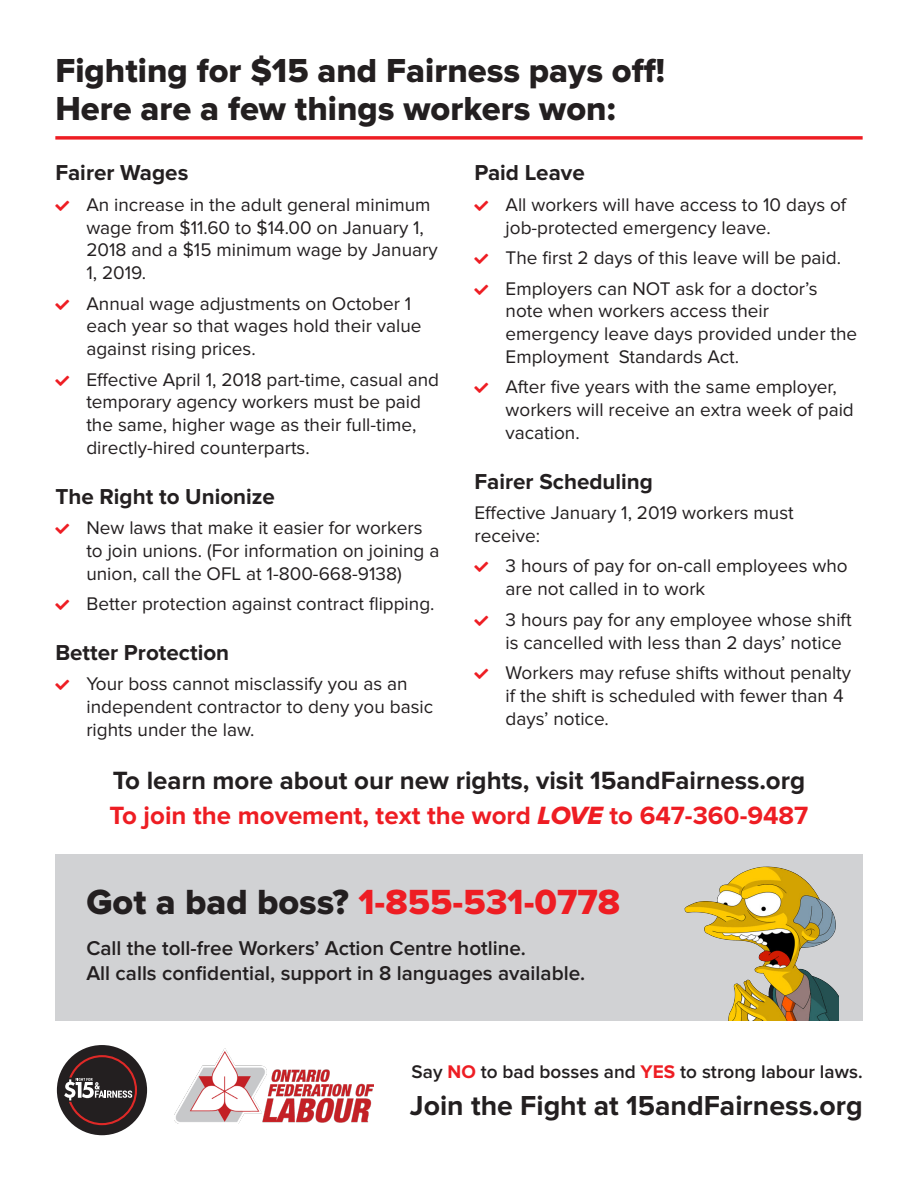
<style>
.page{position:relative;width:918px;height:1188px;background:#fff}
.page>*{position:absolute;margin:0;border:0;box-sizing:border-box;transform-origin:0 0}
.t1{font:36.15px "Proxima Nova Extrabld";color:#ee1d23}
.t2{font:34.5px/38px "Proxima Nova Extrabld";color:#231f20}
.t3{font:700 28.5px "Proxima Nova";color:#231f20}
.t4{font:700 25.8px "Proxima Nova";color:#231f20}
.t5{font:700 25.8px "Proxima Nova";color:#ee1d23}
.Check_head{font:700 22.35px "Proxima Nova";color:#231f20}
.t6{font:600 20.7px "Proxima Nova";color:#231f20}
.t7{font:18.9px/22.8px "Proxima Nova";color:#231f20}
.t8{font:600 18.9px "Proxima Nova";color:#231f20}
.s1{font-family:"Proxima Nova Extrabld It";font-weight:400}
.s2{color:#231f20}
.s3{font-weight:700;color:#ee1d23}
</style>
<div class="page">
<div style="left:55px;top:855px;width:808px;height:166px;background:#d1d2d4"></div>
<img style="left:684px;top:866px;width:154px;height:155px">
<svg style="left:55px;top:136px;width:808px;height:4px;background:#f03b40"></svg>
<img style="left:175px;top:1048px;width:199px;height:75px">
<div style="left:57px;top:1045px;width:90px;height:90px;background:#231f20;border-radius:50%"></div>
<svg style="left:64px;top:1055px;width:73px;height:70px"></svg>
<p class="t2" style="left:55px;top:52px;width:611px">Fighting for $15 and Fairness pays off!<br>Here are a few things workers won:</p>
<p class="Check_head" style="left:55px;top:160px;width:135px">Fairer Wages</p>
<p class="t7" style="left:86px;top:193px;width:353px">An increase in the adult general minimum wage from $11.60 to $14.00 on January 1,<br>2018 and a $15 minimum wage by January<br>1, 2019.</p>
<p class="t7" style="left:86px;top:292px;width:337px">Annual wage adjustments on October 1 each year so that wages hold their value against rising prices.</p>
<p class="t7" style="left:86px;top:368px;width:354px">Effective April 1, 2018 part-time, casual and temporary agency workers must be paid the same, higher wage as their full-time, directly-hired counterparts.</p>
<p class="Check_head" style="left:55px;top:483px;width:221px">The Right to Unionize</p>
<p class="t7" style="left:86px;top:517px;width:354px">New laws that make it easier for workers to join unions. (For information on joining a union, call the OFL at 1-800-668-9138)</p>
<p class="t7" style="left:86px;top:593px;width:350px">Better protection against contract flipping.</p>
<p class="Check_head" style="left:55px;top:640px;width:175px">Better Protection</p>
<p class="t7" style="left:86px;top:673px;width:348px">Your boss cannot misclassify you as an independent contractor to deny you basic rights under the law.</p>
<p class="Check_head" style="left:475px;top:160px;width:112px">Paid Leave</p>
<p class="t7" style="left:506px;top:193px;width:342px">All workers will have access to 10 days of job-protected emergency leave.</p>
<p class="t7" style="left:506px;top:247px;width:337px">The first 2 days of this leave will be paid.</p>
<p class="t7" style="left:506px;top:277px;width:353px">Employers can NOT ask for a doctor’s note when workers access their emergency leave days provided under the Employment Standards Act.</p>
<p class="t7" style="left:506px;top:376px;width:350px">After five years with the same employer, workers will receive an extra week of paid vacation.</p>
<p class="Check_head" style="left:475px;top:468px;width:180px">Fairer Scheduling</p>
<p class="t7" style="left:475px;top:502px;width:321px">Effective January 1, 2019 workers must receive:</p>
<p class="t7" style="left:506px;top:555px;width:344px">3 hours of pay for on-call employees who are not called in to work</p>
<p class="t7" style="left:506px;top:608px;width:348px">3 hours pay for any employee whose shift is cancelled with less than 2 days’ notice</p>
<p class="t7" style="left:506px;top:662px;width:347px">Workers may refuse shifts without penalty if the shift is scheduled with fewer than 4 days’ notice.</p>
<p class="t4" style="left:113px;top:766px;width:694px">To learn more about our new rights, visit 15andFairness.org</p>
<p class="t5" style="left:110px;top:801px;width:700px">To join the movement, text the word <span class="s1">LOVE</span> to 647-360-9487</p>
<p class="t1" style="left:86px;top:882px;width:535px"><span class="s2">Got a bad boss?</span> 1-855-531-0778</p>
<p class="t6" style="left:86px;top:936px;width:441px">Call the toll-free Workers’ Action Centre hotline.</p>
<p class="t6" style="left:86px;top:961px;width:500px">All calls confidential, support in 8 languages available.</p>
<p class="t8" style="left:412px;top:1061px;width:453px">Say <span class="s3">NO</span> to bad bosses and <span class="s3">YES</span> to strong labour laws.</p>
<p class="t3" style="left:410px;top:1089px;width:454px">Join the Fight at 15andFairness.org</p>
</div>
